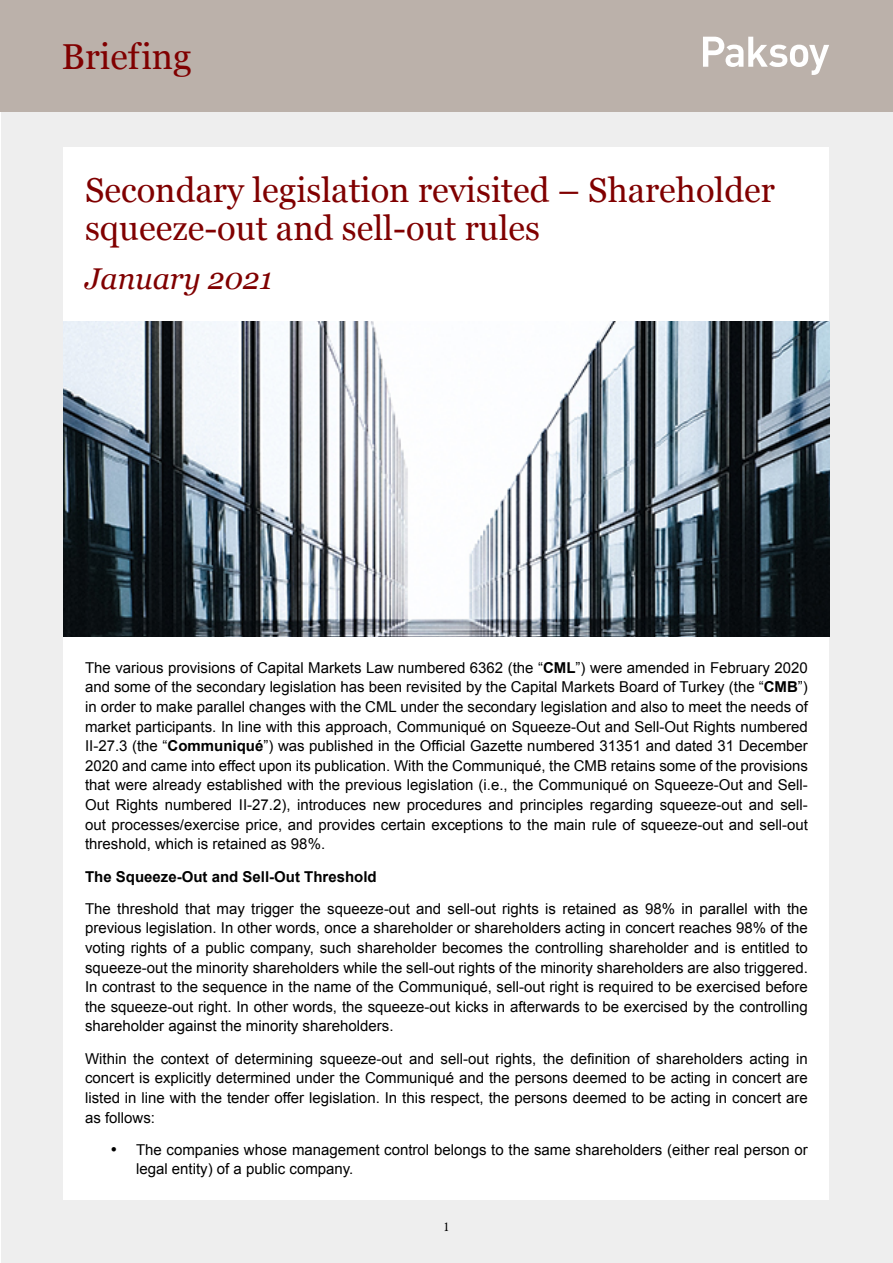
<style>
.page{position:relative;width:893px;height:1263px;background:#fff}
.page>*{position:absolute;margin:0;border:0;box-sizing:border-box;transform-origin:0 0}
.t1{font:36px "Georgia";color:#800000}
.t2{font:34.5px/37.5px "Georgia";color:#800000}
.t3{font:italic 30px "Georgia";color:#800000}
.t4{font:15px/19.6px "Arial";color:#000;text-align:justify}
.t5{font:700 15px "Arial";color:#000}
.t6{font:13.5px "Garamond Premr Pro";color:#000}
.s1{font-weight:700}
</style>
<div class="page">
<div style="left:1px;top:0;width:892px;height:1263px;background:#eee"></div>
<div style="left:0;top:0;width:893px;height:112px;background:#bbb1aa"></div>
<div style="left:64px;top:147px;width:765px;height:1052px;background:#fff"></div>
<svg style="left:703px;top:37px;width:126px;height:38px"></svg>
<img style="left:64px;top:322px;width:765px;height:314px">
<h1 class="t1" style="left:62px;top:31px;width:131px">Briefing</h1>
<h2 class="t2" style="left:85px;top:170px;width:691px">Secondary legislation revisited – Shareholder squeeze-out and sell-out rules</h2>
<h3 class="t3" style="left:85px;top:257px;width:189px">January 2021</h3>
<p class="t4" style="left:85px;top:658px;width:724px">The various provisions of Capital Markets Law numbered 6362 (the “<span class="s1">CML</span>”) were amended in February 2020 and some of the secondary legislation has been revisited by the Capital Markets Board of Turkey (the “<span class="s1">CMB</span>”) in order to make parallel changes with the CML under the secondary legislation and also to meet the needs of market participants. In line with this approach, Communiqué on Squeeze-Out and Sell-Out Rights numbered II-27.3 (the “<span class="s1">Communiqué</span>”) was published in the Official Gazette numbered 31351 and dated 31 December 2020 and came into effect upon its publication. With the Communiqué, the CMB retains some of the provisions that were already established with the previous legislation (i.e., the Communiqué on Squeeze-Out and Sell-Out Rights numbered II-27.2), introduces new procedures and principles regarding squeeze-out and sell&shy;out processes/exercise price, and provides certain exceptions to the main rule of squeeze-out and sell-out threshold, which is retained as 98%.</p>
<p class="t5" style="left:85px;top:866px;width:293px">The Squeeze-Out and Sell-Out Threshold</p>
<p class="t4" style="left:85px;top:899px;width:724px">The threshold that may trigger the squeeze-out and sell-out rights is retained as 98% in parallel with the previous legislation. In other words, once a shareholder or shareholders acting in concert reaches 98% of the voting rights of a public company, such shareholder becomes the controlling shareholder and is entitled to squeeze-out the minority shareholders while the sell-out rights of the minority shareholders are also triggered.<br>In contrast to the sequence in the name of the Communiqué, sell-out right is required to be exercised before the squeeze-out right. In other words, the squeeze-out kicks in afterwards to be exercised by the controlling shareholder against the minority shareholders.</p>
<p class="t4" style="left:85px;top:1049px;width:724px">Within the context of determining squeeze-out and sell-out rights, the definition of shareholders acting in concert is explicitly determined under the Communiqué and the persons deemed to be acting in concert are listed in line with the tender offer legislation. In this respect, the persons deemed to be acting in concert are as follows:</p>
<p class="t4" style="left:136px;top:1140px;width:673px;text-indent:-26px">• The companies whose management control belongs to the same shareholders (either real person or legal entity) of a public company.</p>
<p class="t6" style="left:443px;top:1218px;width:8px">1</p>
</div>
